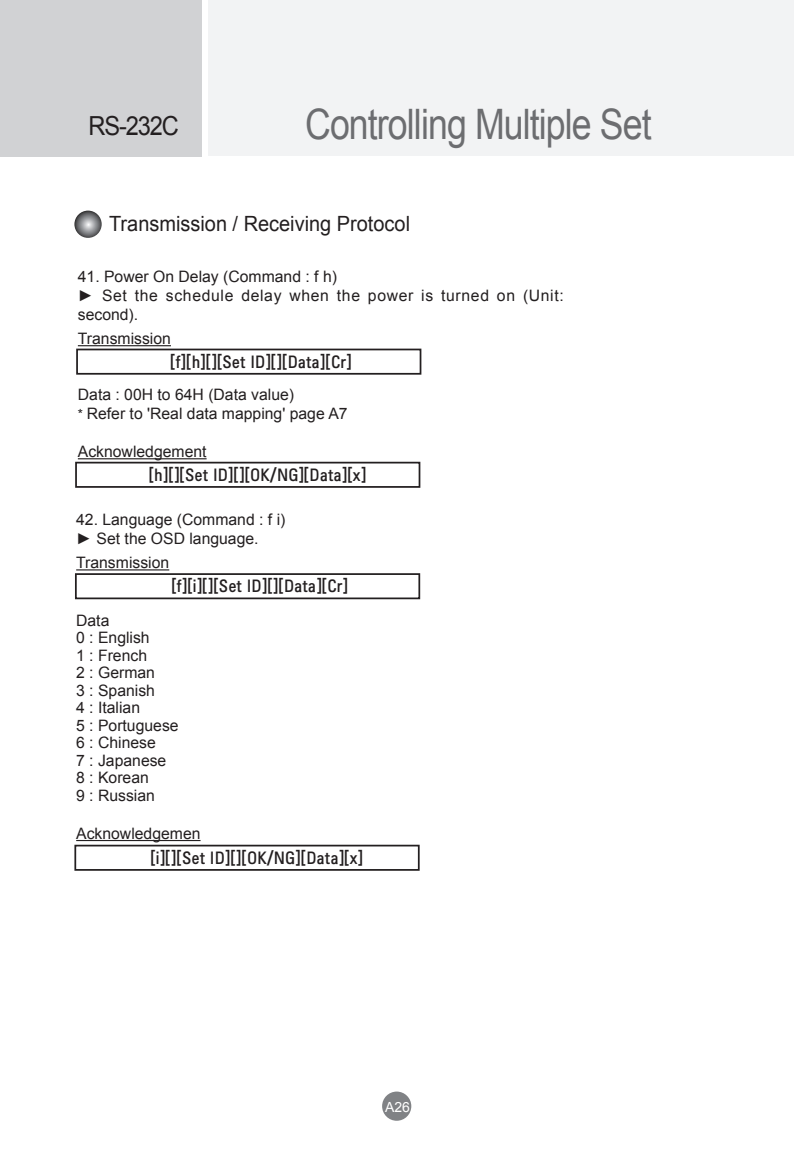
<style>
.page{position:relative;width:794px;height:1166px;background:#fff}
.page>*{position:absolute;margin:0;border:0;box-sizing:border-box;transform-origin:0 0}
.t1{font:42px "Arial";letter-spacing:-.025em;color:#6c6d70;scale:.85 1}
.t2{font:26.25px "Arial";letter-spacing:-.05em;color:#231f20;scale:.9 1}
.정규{font:21px "Arial";color:#231f20;scale:.95 1}
.정규-2{font:15.75px "Arial";color:#231f20}
.정규-3{font:15.75px "LG Display Kor Cn";color:#231f20}
.정규-4{font:15.75px/18.9px "Arial";letter-spacing:.04em;color:#231f20}
.t3{font:14px "Arial";color:#fff}
.s1{font-size:14px}
</style>
<div class="page">
<div style="left:208px;top:0;width:586px;height:156px;background:#f2f3f4"></div>
<div style="left:0;top:0;width:202px;height:157px;background:#d1d2d4"></div>
<div style="left:382px;top:1091px;width:29px;height:30px;background:#808285;border-radius:50%"></div>
<hr style="left:78px;top:345px;width:93px;height:1px;background:#231f20">
<hr style="left:78px;top:458px;width:129px;height:1px;background:#231f20">
<svg style="left:74px;top:211px;width:28px;height:27px"></svg>
<hr style="left:76px;top:569px;width:93px;height:1px;background:#231f20">
<hr style="left:76px;top:840px;width:124px;height:1px;background:#231f20">
<div style="left:76px;top:349px;width:345px;height:26px;border:2px solid #231f20"></div>
<div style="left:74px;top:845px;width:345px;height:26px;border:2px solid #231f20"></div>
<div style="left:75px;top:573px;width:345px;height:26px;border:2px solid #231f20"></div>
<div style="left:75px;top:462px;width:345px;height:26px;border:2px solid #231f20"></div>
<h2 class="t2" style="left:89px;top:109px;width:102px">RS-232C</h2>
<h1 class="t1" style="left:305px;top:97px;width:409px">Controlling Multiple Set</h1>
<p class="정규" style="left:109px;top:210px;width:318px">Transmission / Receiving Protocol</p>
<p class="정규-2" style="left:78px;top:266px;width:261px">41. Power On Delay (Command : f h)</p>
<p class="정규-4" style="left:78px;top:286px;width:487px">► Set the schedule delay when the power is turned on (Unit: second).</p>
<p class="정규-2" style="left:78px;top:328px;width:95px">Transmission</p>
<p class="정규-3" style="left:170px;top:351px;width:183px">[f][h][][Set ID][][Data][Cr]</p>
<p class="정규-2" style="left:78px;top:384px;width:218px">Data : 00H to 64H (Data value)</p>
<p class="정규-2" style="left:78px;top:403px;width:271px"><span class="s1">*</span> Refer to 'Real data mapping' page A7</p>
<p class="정규-2" style="left:78px;top:441px;width:130px">Acknowledgement</p>
<p class="정규-3" style="left:149px;top:464px;width:219px">[h][][Set ID][][OK/NG][Data][x]</p>
<p class="정규-2" style="left:76px;top:509px;width:211px">42. Language (Command : f i)</p>
<p class="정규-2" style="left:76px;top:528px;width:184px">► Set the OSD language.</p>
<p class="정규-2" style="left:76px;top:552px;width:95px">Transmission</p>
<p class="정규-3" style="left:171px;top:575px;width:178px">[f][i][][Set ID][][Data][Cr]</p>
<p class="정규-2" style="left:76px;top:610px;width:35px">Data</p>
<p class="정규-2" style="left:76px;top:627px;width:75px">0 : English</p>
<p class="정규-2" style="left:76px;top:645px;width:72px">1 : French</p>
<p class="정규-2" style="left:76px;top:662px;width:80px">2 : German</p>
<p class="정규-2" style="left:76px;top:680px;width:80px">3 : Spanish</p>
<p class="정규-2" style="left:76px;top:697px;width:65px">4 : Italian</p>
<p class="정규-2" style="left:76px;top:715px;width:104px">5 : Portuguese</p>
<p class="정규-2" style="left:76px;top:732px;width:81px">6 : Chinese</p>
<p class="정규-2" style="left:76px;top:750px;width:92px">7 : Japanese</p>
<p class="정규-2" style="left:76px;top:767px;width:74px">8 : Korean</p>
<p class="정규-2" style="left:76px;top:785px;width:80px">9 : Russian</p>
<p class="정규-2" style="left:76px;top:823px;width:126px">Acknowledgemen</p>
<p class="정규-3" style="left:150px;top:847px;width:214px">[i][][Set ID][][OK/NG][Data][x]</p>
<p class="t3" style="left:385px;top:1097px;width:26px">A26</p>
</div>
